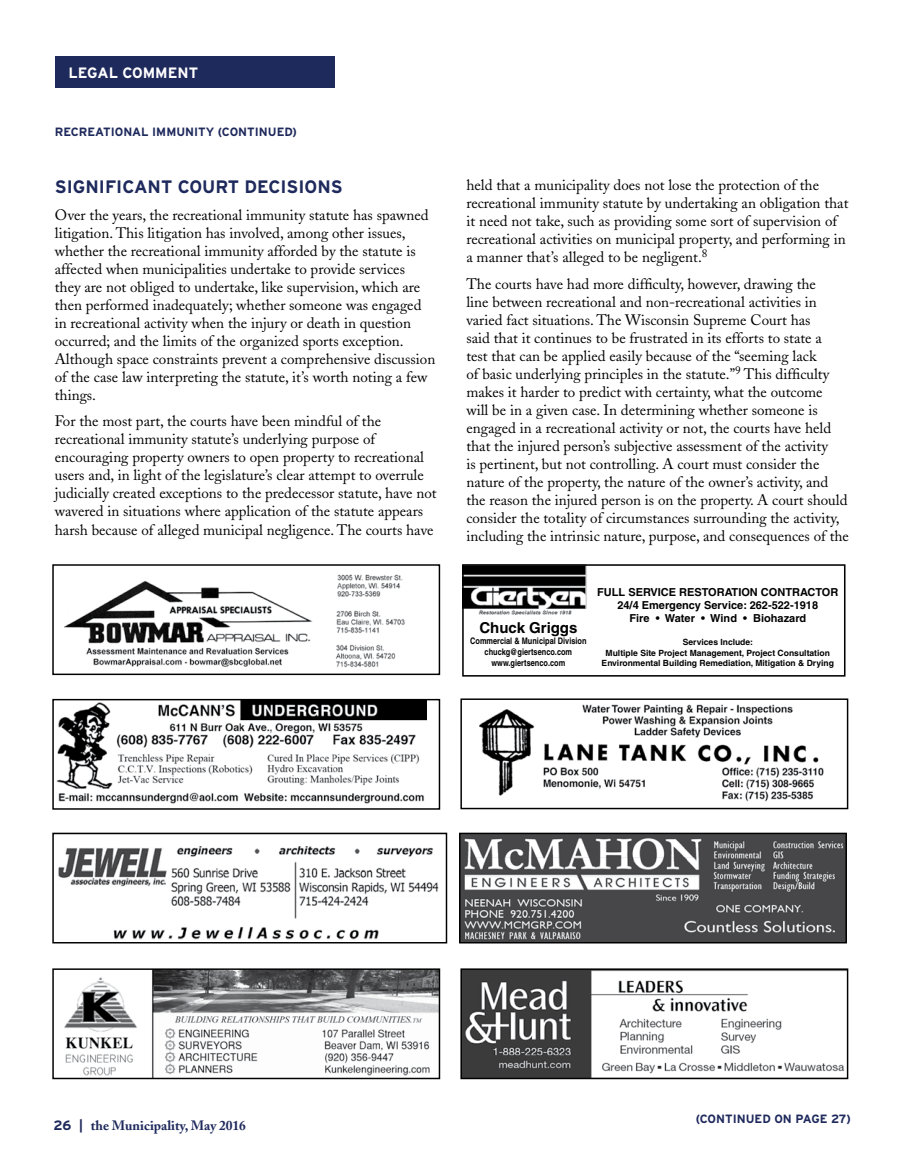
<style>
.page{position:relative;width:905px;height:1175px;background:#fff}
.page>*{position:absolute;margin:0;border:0;box-sizing:border-box;transform-origin:0 0}
.t1{font:700 18px "Interstate";color:#1e295c}
.t2{font:15px/18px "Adobe Caslon";color:#000}
.t3{font:700 15px "Interstate";color:#fff}
.t4{font:700 15px "Helvetica";color:#000}
.t5{font:700 13.5px "Adobe Caslon";color:#1e295c}
.t6{font:700 12px "Interstate";color:#1e295c}
.t7{font:700 10.95px/13.2px "Helvetica";color:#000;text-align:center}
.t8{font:700 condensed 9px/10.8px "Helvetica";color:#000;text-align:center}
.t9{font:700 8.55px/10.2px "Helvetica";color:#000;text-align:center}
.s1{font-family:"Interstate"}
</style>
<div class="page">
<div style="left:55px;top:56px;width:279px;height:32px;background:#1e295c"></div>
<img style="left:461px;top:834px;width:383px;height:107px">
<div style="left:459px;top:832px;width:387px;height:111px;border:1px solid #000"></div>
<img style="left:56px;top:701px;width:370px;height:103px">
<div style="left:52px;top:699px;width:388px;height:110px;border:1px solid #000"></div>
<img style="left:64px;top:970px;width:374px;height:107px">
<div style="left:52px;top:968px;width:388px;height:111px;border:1px solid #000"></div>
<img style="left:462px;top:970px;width:384px;height:107px">
<div style="left:460px;top:968px;width:388px;height:111px;border:1px solid #000"></div>
<img style="left:479px;top:704px;width:345px;height:98px">
<div style="left:460px;top:698px;width:388px;height:111px;border:1px solid #000"></div>
<div style="left:52px;top:564px;width:388px;height:111px;border:1px solid #000"></div>
<img style="left:64px;top:580px;width:249px;height:87px">
<img style="left:337px;top:574px;width:66px;height:23px">
<img style="left:336px;top:610px;width:69px;height:24px">
<img style="left:335px;top:644px;width:61px;height:24px">
<img style="left:54px;top:834px;width:391px;height:106px">
<div style="left:52px;top:832px;width:395px;height:111px;border:1px solid #000"></div>
<img style="left:465px;top:567px;width:122px;height:47px">
<div style="left:462px;top:564px;width:383px;height:112px;border:2px solid #000"></div>
<p class="t3" style="left:69px;top:64px;width:131px">LEGAL COMMENT</p>
<p class="t6" style="left:55px;top:125px;width:244px">RECREATIONAL IMMUNITY (CONTINUED)</p>
<p class="t1" style="left:55px;top:177px;width:289px">SIGNIFICANT COURT DECISIONS</p>
<p class="t2" style="left:55px;top:206px;width:382px">Over the years, the recreational immunity statute has spawned litigation. This litigation has involved, among other issues, whether the recreational immunity afforded by the statute is affected when municipalities undertake to provide services<br>they are not obliged to undertake, like supervision, which are then performed inadequately; whether someone was engaged in recreational activity when the injury or death in question occurred; and the limits of the organized sports exception.<br>Although space constraints prevent a comprehensive discussion of the case law interpreting the statute, it’s worth noting a few things.</p>
<p class="t2" style="left:55px;top:412px;width:383px">For the most part, the courts have been mindful of the recreational immunity statute’s underlying purpose of encouraging property owners to open property to recreational users and, in light of the legislature’s clear attempt to overrule judicially created exceptions to the predecessor statute, have not wavered in situations where application of the statute appears harsh because of alleged municipal negligence. The courts have</p>
<p class="t2" style="left:466px;top:176px;width:383px">held that a municipality does not lose the protection of the recreational immunity statute by undertaking an obligation that it need not take, such as providing some sort of supervision of recreational activities on municipal property, and performing in a manner that’s alleged to be negligent.<sup>8</sup></p>
<p class="t2" style="left:466px;top:275px;width:384px">The courts have had more difficulty, however, drawing the<br>line between recreational and non-recreational activities in varied fact situations. The Wisconsin Supreme Court has<br>said that it continues to be frustrated in its efforts to state a<br>test that can be applied easily because of the “seeming lack<br>of basic underlying principles in the statute.”<sup>9</sup> This difficulty makes it harder to predict with certainty, what the outcome<br>will be in a given case. In determining whether someone is engaged in a recreational activity or not, the courts have held that the injured person’s subjective assessment of the activity<br>is pertinent, but not controlling. A court must consider the nature of the property, the nature of the owner’s activity, and the reason the injured person is on the property. A court should consider the totality of circumstances surrounding the activity, including the intrinsic nature, purpose, and consequences of the</p>
<p class="t4" style="left:479px;top:619px;width:99px">Chuck Griggs</p>
<p class="t8" style="left:470px;top:635px;width:118px">Commercial &amp; Municipal Division chuckg@giertsenco.com www.giertsenco.com</p>
<p class="t7" style="left:597px;top:585px;width:243px">FULL SERVICE RESTORATION CONTRACTOR<br>24/4 Emergency Service: 262-522-1918<br>Fire • Water • Wind • Biohazard</p>
<p class="t9" style="left:601px;top:637px;width:234px">Services Include:<br>Multiple Site Project Management, Project Consultation<br>Environmental Building Remediation, Mitigation &amp; Drying</p>
<p class="t5" style="left:54px;top:1117px;width:194px"><span class="s1">26 |</span> the Municipality, May 2016</p>
<p class="t6" style="left:695px;top:1112px;width:157px">(CONTINUED ON PAGE 27)</p>
</div>
